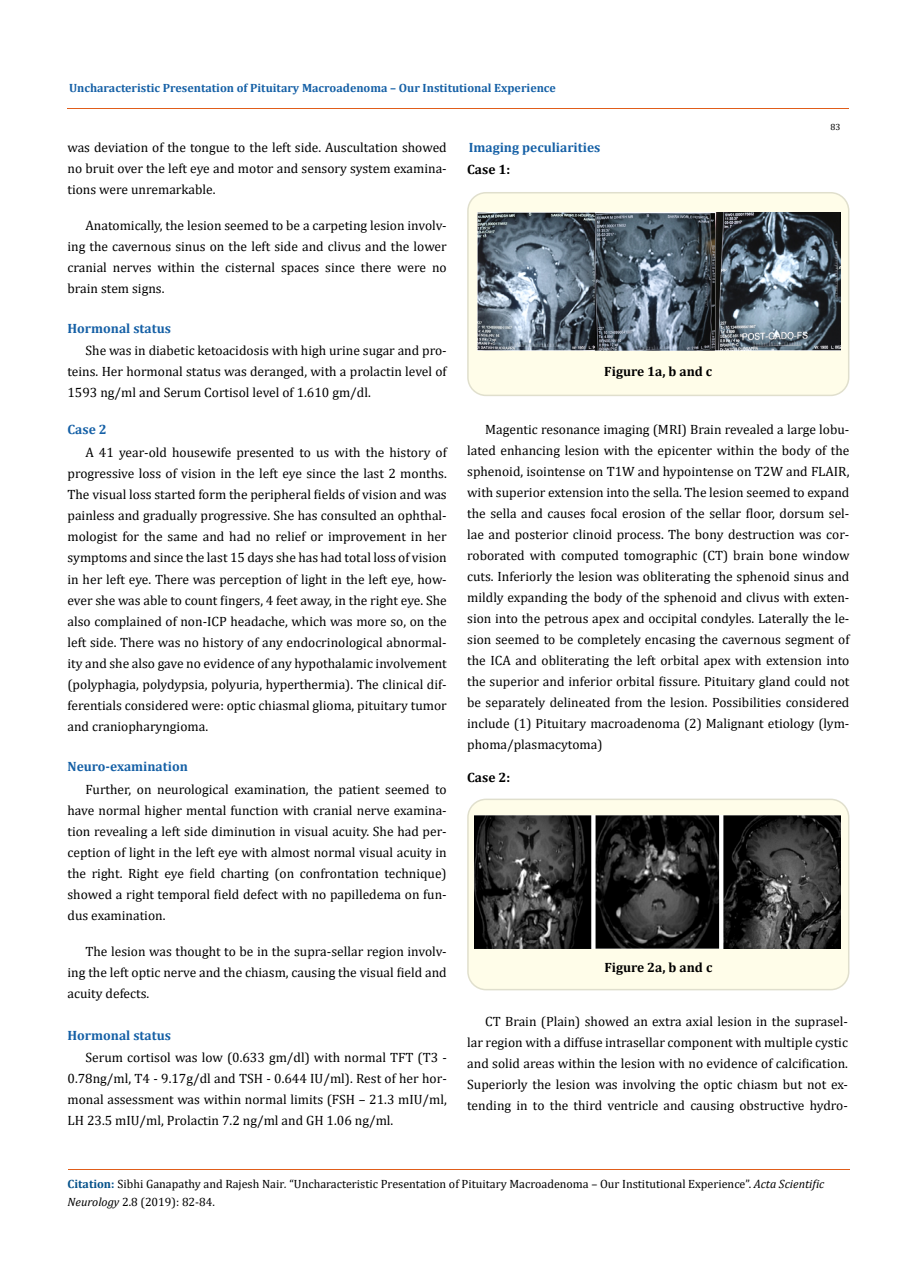
<style>
.page{position:relative;width:917px;height:1262px;background:#fff}
.page>*{position:absolute;margin:0;border:0;box-sizing:border-box;transform-origin:0 0}
.t1{font:13.5px/21px "Cambria";color:#000;text-align:justify}
.t2{font:700 13.5px "Cambria";color:#1560a6}
.t3{font:700 13.5px "Cambria";color:#000}
.t4{font:12px/18px "Cambria";color:#000}
.t5{font:700 12px "Cambria";color:#1560a6}
.t6{font:9px "Cambria";color:#000}
.s1{font-weight:700;color:#035089}
.s2{font-style:italic}
</style>
<div class="page">
<hr style="left:67px;top:109px;width:782px;height:1px;background:#e05d1a">
<div style="left:468px;top:193px;width:380px;height:202px;background:#fffde9;border-radius:18px"></div>
<div style="left:467px;top:192px;width:382px;height:204px;border:2px solid #e0dfcd;border-radius:18px"></div>
<img style="left:477px;top:212px;width:363px;height:139px">
<div style="left:468px;top:799px;width:380px;height:190px;background:#fffde9;border-radius:18px"></div>
<div style="left:467px;top:798px;width:382px;height:192px;border:2px solid #e0dfcd;border-radius:18px"></div>
<img style="left:474px;top:815px;width:366px;height:133px">
<hr style="left:68px;top:1168px;width:781px;height:1px;background:#e05d1a">
<p class="t5" style="left:69px;top:79px;width:488px">Uncharacteristic Presentation of Pituitary Macroadenoma – Our Institutional Experience</p>
<p class="t1" style="left:67px;top:136px;width:381px">was deviation of the tongue to the left side. Auscultation showed no bruit over the left eye and motor and sensory system examina&shy;tions were unremarkable.</p>
<p class="t1" style="left:67px;top:214px;width:381px;text-indent:18px">Anatomically, the lesion seemed to be a carpeting lesion involv&shy;ing the cavernous sinus on the left side and clivus and the lower cranial nerves within the cisternal spaces since there were no brain stem signs.</p>
<p class="t2" style="left:67px;top:319px;width:105px">Hormonal status</p>
<p class="t1" style="left:67px;top:340px;width:381px;text-indent:18px">She was in diabetic ketoacidosis with high urine sugar and pro&shy;teins. Her hormonal status was deranged, with a prolactin level of 1593 ng/ml and Serum Cortisol level of 1.610 gm/dl.</p>
<p class="t2" style="left:468px;top:138px;width:133px">Imaging peculiarities</p>
<p class="t3" style="left:467px;top:160px;width:45px">Case 1:</p>
<p class="t3" style="left:604px;top:362px;width:109px">Figure 1a, b and c</p>
<p class="t6" style="left:830px;top:122px;width:11px">83</p>
<p class="t2" style="left:67px;top:419px;width:41px">Case 2</p>
<p class="t1" style="left:67px;top:442px;width:381px;text-indent:18px">A 41 year-old housewife presented to us with the history of progressive loss of vision in the left eye since the last 2 months.<br>The visual loss started form the peripheral fields of vision and was painless and gradually progressive. She has consulted an ophthal&shy;mologist for the same and had no relief or improvement in her symptoms and since the last 15 days she has had total loss of vision in her left eye. There was perception of light in the left eye, how&shy;ever she was able to count fingers, 4 feet away, in the right eye. She also complained of non-ICP headache, which was more so, on the left side. There was no history of any endocrinological abnormal&shy;ity and she also gave no evidence of any hypothalamic involvement (polyphagia, polydypsia, polyuria, hyperthermia). The clinical dif&shy;ferentials considered were: optic chiasmal glioma, pituitary tumor and craniopharyngioma.</p>
<p class="t2" style="left:67px;top:757px;width:122px">Neuro-examination</p>
<p class="t1" style="left:67px;top:778px;width:381px;text-indent:18px">Further, on neurological examination, the patient seemed to have normal higher mental function with cranial nerve examina&shy;tion revealing a left side diminution in visual acuity. She had per&shy;ception of light in the left eye with almost normal visual acuity in the right. Right eye field charting (on confrontation technique) showed a right temporal field defect with no papilledema on fun&shy;dus examination.</p>
<p class="t1" style="left:67px;top:940px;width:381px;text-indent:18px">The lesion was thought to be in the supra-sellar region involv&shy;ing the left optic nerve and the chiasm, causing the visual field and acuity defects.</p>
<p class="t2" style="left:68px;top:1026px;width:105px">Hormonal status</p>
<p class="t1" style="left:68px;top:1047px;width:381px;text-indent:18px">Serum cortisol was low (0.633 gm/dl) with normal TFT (T3 - 0.78ng/ml, T4 - 9.17g/dl and TSH - 0.644 IU/ml). Rest of her hor&shy;monal assessment was within normal limits (FSH – 21.3 mIU/ml, LH 23.5 mIU/ml, Prolactin 7.2 ng/ml and GH 1.06 ng/ml.</p>
<p class="t1" style="left:467px;top:418px;width:384px;text-indent:18px">Magentic resonance imaging (MRI) Brain revealed a large lobu&shy;lated enhancing lesion with the epicenter within the body of the sphenoid, isointense on T1W and hypointense on T2W and FLAIR, with superior extension into the sella. The lesion seemed to expand the sella and causes focal erosion of the sellar floor, dorsum sel&shy;lae and posterior clinoid process. The bony destruction was cor&shy;roborated with computed tomographic (CT) brain bone window cuts. Inferiorly the lesion was obliterating the sphenoid sinus and mildly expanding the body of the sphenoid and clivus with exten&shy;sion into the petrous apex and occipital condyles. Laterally the le&shy;sion seemed to be completely encasing the cavernous segment of the ICA and obliterating the left orbital apex with extension into the superior and inferior orbital fissure. Pituitary gland could not be separately delineated from the lesion. Possibilities considered include (1) Pituitary macroadenoma (2) Malignant etiology (lym&shy;phoma/plasmacytoma)</p>
<p class="t3" style="left:467px;top:767px;width:45px">Case 2:</p>
<p class="t3" style="left:604px;top:958px;width:109px">Figure 2a, b and c</p>
<p class="t1" style="left:467px;top:1010px;width:382px;text-indent:18px">CT Brain (Plain) showed an extra axial lesion in the suprasel&shy;lar region with a diffuse intrasellar component with multiple cystic and solid areas within the lesion with no evidence of calcification.<br>Superiorly the lesion was involving the optic chiasm but not ex&shy;tending in to the third ventricle and causing obstructive hydro-</p>
<p class="t4" style="left:68px;top:1175px;width:758px"><span class="s1">Citation:</span> Sibhi Ganapathy and Rajesh Nair<span class="s2">.</span> “Uncharacteristic Presentation of Pituitary Macroadenoma – Our Institutional Experience”. <span class="s2">Acta Scientific<br>Neurology</span> 2.8 (2019): 82-84.</p>
</div>
